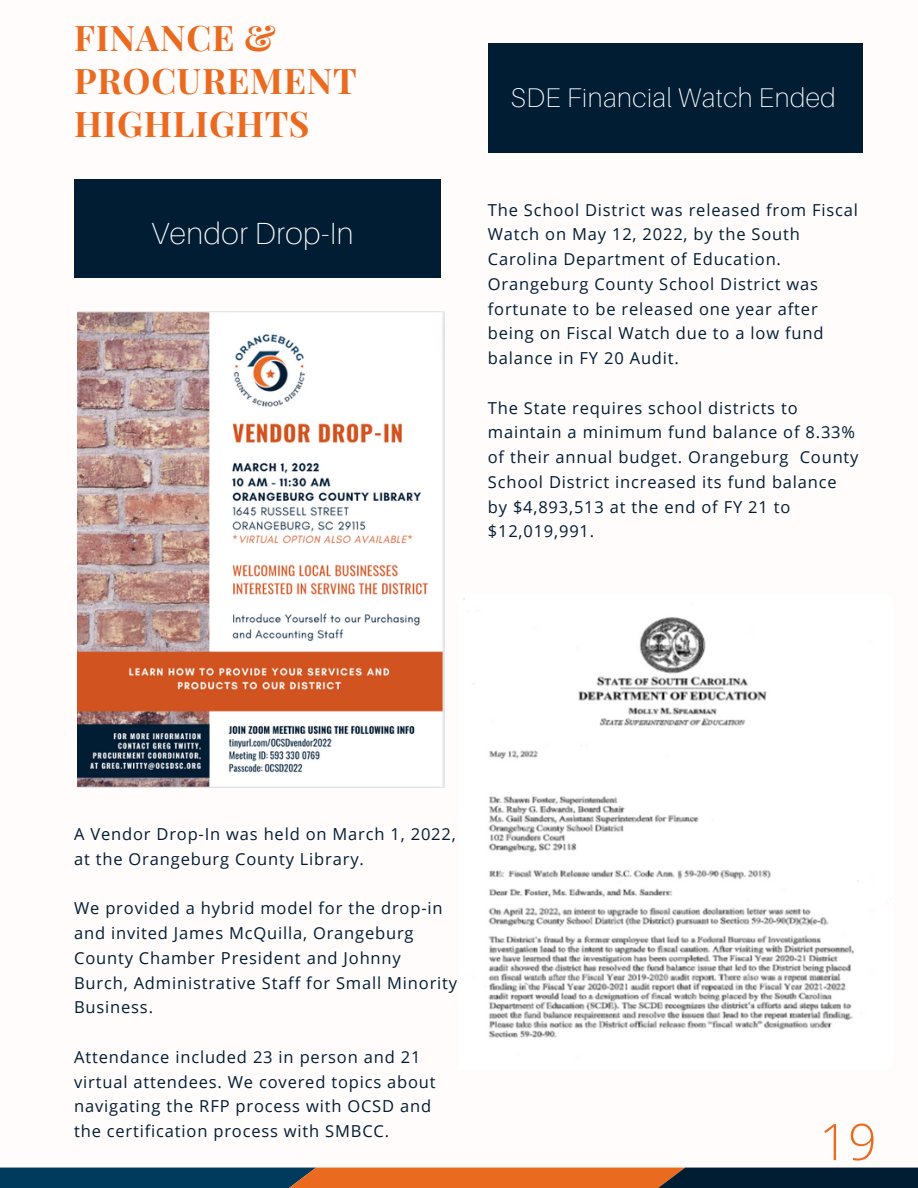
<style>
.page{position:relative;width:918px;height:1188px;background:#fffcfb}
.page>*{position:absolute;margin:0;border:0;box-sizing:border-box;transform-origin:0 0}
.t1{font:300 50.4px "Open Sans";color:#ea6a20}
.t2{font:700 35.4px/42.8px "Playfair Display";letter-spacing:.02em;color:#ea6a20}
.t3{font:100 30.6px "Aileron";letter-spacing:.02em;color:#fff}
.t4{font:100 27px "Aileron";letter-spacing:.02em;color:#fff}
.t5{font:16.5px/24.8px "Open Sans";letter-spacing:.05em;color:#001d34}
</style>
<div class="page">
<svg style="left:0;top:1168px;width:918px;height:20px;background:#5e4539"></svg>
<div style="left:488px;top:43px;width:374px;height:109px;background:#001d34"></div>
<img style="left:463px;top:598px;width:396px;height:440px">
<div style="left:74px;top:179px;width:367px;height:99px;background:#001d34"></div>
<img style="left:78px;top:312px;width:367px;height:475px">
<h2 class="t2" style="left:74px;top:15px;width:284px">FINANCE &amp;<br>PROCUREMENT<br>HIGHLIGHTS</h2>
<h3 class="t3" style="left:151px;top:215px;width:204px">Vendor Drop-In</h3>
<h3 class="t4" style="left:511px;top:81px;width:327px">SDE Financial Watch Ended</h3>
<p class="t5" style="left:488px;top:197px;width:372px">The School District was released from Fiscal Watch on May 12, 2022, by the South Carolina Department of Education.<br>Orangeburg County School District was fortunate to be released one year after being on Fiscal Watch due to a low fund balance in FY 20 Audit.</p>
<p class="t5" style="left:488px;top:395px;width:372px">The State requires school districts to maintain a minimum fund balance of 8.33% of their annual budget. Orangeburg County School District increased its fund balance by $4,893,513 at the end of FY 21 to $12,019,991.</p>
<p class="t5" style="left:74px;top:821px;width:383px">A Vendor Drop-In was held on March 1, 2022, at the Orangeburg County Library.</p>
<p class="t5" style="left:74px;top:896px;width:385px">We provided a hybrid model for the drop-in and invited James McQuilla, Orangeburg County Chamber President and Johnny Burch, Administrative Staff for Small Minority Business.</p>
<p class="t5" style="left:74px;top:1044px;width:363px">Attendance included 23 in person and 21 virtual attendees. We covered topics about navigating the RFP process with OCSD and the certification process with SMBCC.</p>
<h1 class="t1" style="left:819px;top:1106px;width:59px">19</h1>
</div>
